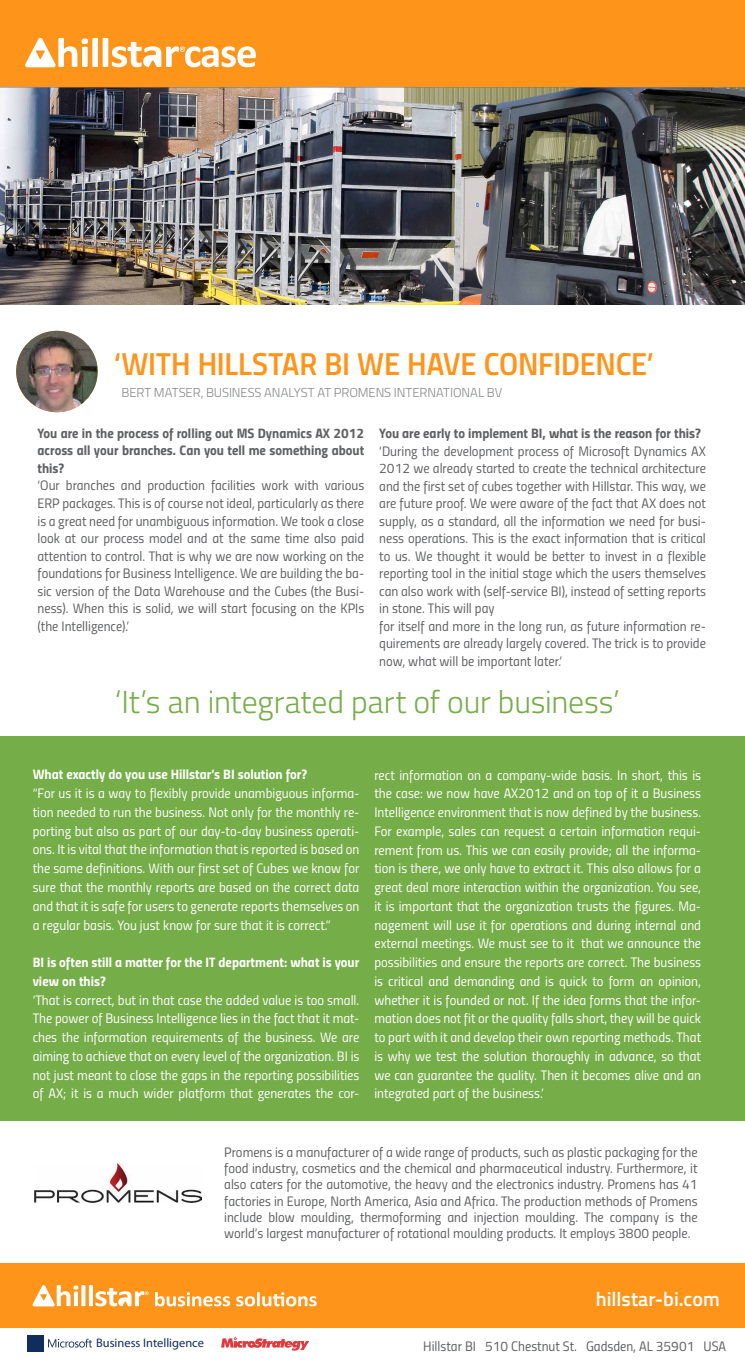
<style>
.page{position:relative;width:745px;height:1361px;background:#fff}
.page>*{position:absolute;margin:0;border:0;box-sizing:border-box;transform-origin:0 0}
.t1{font:300 31.88px "Titillium";letter-spacing:-.005em;color:#75ad49}
.t2{font:31.88px "Titillium Semibold Upright";letter-spacing:-.005em;color:#ff941a}
.t3{font:600 20px "Titillium Web";color:#fff}
.t4{font:13.75px/18.8px "Titillium Regular Upright";color:#fff;text-align:justify}
.t5{font:13.75px/17.5px "Titillium Regular Upright";color:#5f6062;text-align:justify}
.t6{font:13.75px/17.5px "Titillium Bold Upright";color:#5f6062;text-align:justify}
.t7{font:13.75px/18.8px "Titillium Bold Upright";color:#fff}
.t8{font:300 13px "Titillium";letter-spacing:-.005em;color:#848688}
.t9{font:12.38px "Myriad Pro";color:#112d5b}
</style>
<div class="page">
<div style="left:0;top:736px;width:744px;height:385px;background:#75ad49"></div>
<img style="left:0;top:87px;width:744px;height:218px">
<div style="left:0;top:0;width:744px;height:87px;background:#ff941a"></div>
<svg style="left:25px;top:38px;width:231px;height:29px"></svg>
<img style="left:16px;top:331px;width:82px;height:81px;border-radius:41px">
<img style="left:34px;top:1164px;width:167px;height:38px">
<div style="left:0;top:1263px;width:744px;height:65px;background:#ff941a"></div>
<svg style="left:33px;top:1285px;width:115px;height:21px"></svg>
<svg style="left:155px;top:1292px;width:161px;height:14px"></svg>
<svg style="left:221px;top:1336px;width:88px;height:14px"></svg>
<svg style="left:48px;top:1338px;width:44px;height:9px"></svg>
<div style="left:27px;top:1344px;width:8px;height:8px;background:#112d5b"></div>
<div style="left:36px;top:1344px;width:8px;height:8px;background:#112d5b"></div>
<div style="left:27px;top:1335px;width:8px;height:8px;background:#112d5b"></div>
<div style="left:36px;top:1335px;width:8px;height:8px;background:#112d5b"></div>
<h1 class="t2" style="left:114px;top:339px;width:540px">‘WITH HILLSTAR BI WE HAVE CONFIDENCE’</h1>
<p class="t8" style="left:121px;top:383px;width:382px">BERT MATSER, BUSINESS ANALYST AT PROMENS INTERNATIONAL BV</p>
<p class="t6" style="left:38px;top:423px;width:328px">You are in the process of rolling out MS Dynamics AX 2012 across all your branches. Can you tell me something about this?</p>
<p class="t5" style="left:38px;top:476px;width:328px">‘Our branches and production facilities work with various ERP packages. This is of course not ideal, particularly as there is a great need for unambiguous information. We took a close look at our process model and at the same time also paid attention to control. That is why we are now working on the foundations for Business Intelligence. We are building the ba&shy;sic version of the Data Warehouse and the Cubes (the Busi&shy;ness). When this is solid, we will start focusing on the KPIs (the Intelligence).’</p>
<p class="t6" style="left:379px;top:423px;width:323px">You are early to implement BI, what is the reason for this?</p>
<p class="t5" style="left:379px;top:441px;width:328px;text-align:left">‘During the development process of Microsoft Dynamics AX 2012 we already started to create the technical architecture and the first set of cubes together with Hillstar. This way, we are future proof. We were aware of the fact that AX does not supply, as a standard, all the information we need for busi&shy;ness operations. This is the exact information that is critical to us. We thought it would be better to invest in a flexible reporting tool in the initial stage which the users themselves can also work with (self-service BI), instead of setting reports in stone. This will pay<br>for itself and more in the long run, as future information re&shy;quirements are already largely covered. The trick is to provide now, what will be important later.’</p>
<h1 class="t1" style="left:115px;top:679px;width:506px">‘It’s an integrated part of our business’</h1>
<p class="t7" style="left:33px;top:764px;width:276px">What exactly do you use Hillstar’s BI solution for?</p>
<p class="t4" style="left:33px;top:783px;width:328px">“For us it is a way to flexibly provide unambiguous informa&shy;tion needed to run the business. Not only for the monthly re&shy;porting but also as part of our day-to-day business operati&shy;ons. It is vital that the information that is reported is based on the same definitions. With our first set of Cubes we know for sure that the monthly reports are based on the correct data and that it is safe for users to generate reports themselves on a regular basis. You just know for sure that it is correct.”</p>
<p class="t7" style="left:33px;top:952px;width:328px">BI is often still a matter for the IT department: what is your view on this?</p>
<p class="t4" style="left:33px;top:989px;width:328px">‘That is correct, but in that case the added value is too small.<br>The power of Business Intelligence lies in the fact that it mat&shy;ches the information requirements of the business. We are aiming to achieve that on every level of the organization. BI is not just meant to close the gaps in the reporting possibilities of AX; it is a much wider platform that generates the cor-</p>
<p class="t4" style="left:374px;top:764px;width:328px">rect information on a company-wide basis. In short, this is the case: we now have AX2012 and on top of it a Business Intelligence environment that is now defined by the business.<br>For example, sales can request a certain information requi&shy;rement from us. This we can easily provide; all the informa&shy;tion is there, we only have to extract it. This also allows for a great deal more interaction within the organization. You see, it is important that the organization trusts the figures. Ma&shy;nagement will use it for operations and during internal and external meetings. We must see to it that we announce the possibilities and ensure the reports are correct. The business is critical and demanding and is quick to form an opinion, whether it is founded or not. If the idea forms that the infor&shy;mation does not fit or the quality falls short, they will be quick to part with it and develop their own reporting methods. That is why we test the solution thoroughly in advance, so that we can guarantee the quality. Then it becomes alive and an integrated part of the business.’</p>
<p class="t5" style="left:224px;top:1143px;width:474px;line-height:16.2px">Promens is a manufacturer of a wide range of products, such as plastic packaging for the food industry, cosmetics and the chemical and pharmaceutical industry. Furthermore, it also caters for the automotive, the heavy and the electronics industry. Promens has 41 factories in Europe, North America, Asia and Africa. The production methods of Promens include blow moulding, thermoforming and injection moulding. The company is the world’s largest manufacturer of rotational moulding products. It employs 3800 people.</p>
<p class="t9" style="left:96px;top:1335px;width:109px">Business Intelligence</p>
<h2 class="t3" style="left:595px;top:1283px;width:125px">hillstar-bi.com</h2>
<p class="t5" style="left:423px;top:1336px;width:304px">Hillstar BI 510 Chestnut St. Gadsden, AL 35901 USA</p>
</div>
